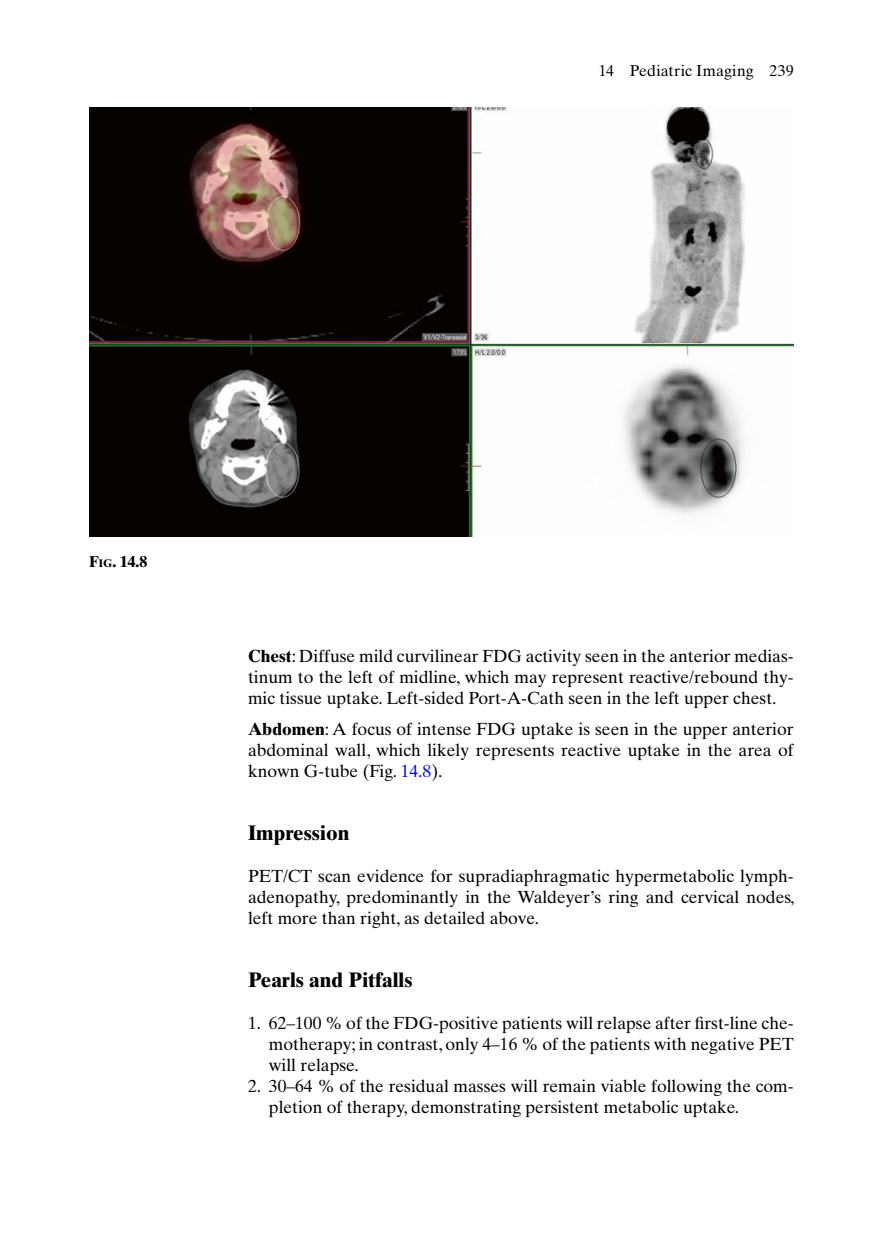
<style>
.page{position:relative;width:883px;height:1260px;background:#fff}
.page>*{position:absolute;margin:0;border:0;box-sizing:border-box;transform-origin:0 0}
.t1{font:700 21px "Tdjhxr Times Ten";color:#000}
.t2{font:17.5px/21px "Rbgctk Times Ten";color:#000;text-align:justify}
.t3{font:15.75px "Rbgctk Times Ten";letter-spacing:.01em;color:#000}
.t4{font:700 15.75px "Tdjhxr Times Ten";color:#000}
.s1{font-size:11.03px}
.s2{font-family:"Tdjhxr Times Ten";font-weight:700}
.s3{color:#0000fa}
</style>
<div class="page">
<img style="left:89px;top:107px;width:705px;height:430px">
<p class="t3" style="left:599px;top:65px;width:196px">14 Pediatric Imaging 239</p>
<p class="t4" style="left:89px;top:556px;width:59px">F<span class="s1">IG</span>. 14.8</p>
<p class="t2" style="left:248px;top:647px;width:547px"><span class="s2">Chest</span> : Diffuse mild curvilinear FDG activity seen in the anterior medias&shy;tinum to the left of midline, which may represent reactive/rebound thy&shy;mic tissue uptake. Left-sided Port-A-Cath seen in the left upper chest.</p>
<p class="t2" style="left:248px;top:720px;width:547px"><span class="s2">Abdomen</span> : A focus of intense FDG uptake is seen in the upper anterior abdominal wall, which likely represents reactive uptake in the area of known G-tube (Fig. <span class="s3">14.8</span> ).</p>
<p class="t1" style="left:248px;top:825px;width:103px">Impression</p>
<p class="t2" style="left:248px;top:867px;width:548px">PET/CT scan evidence for supradiaphragmatic hypermetabolic lymph&shy;adenopathy, predominantly in the Waldeyer’s ring and cervical nodes, left more than right, as detailed above.</p>
<p class="t1" style="left:248px;top:972px;width:166px">Pearls and Pitfalls</p>
<p class="t2" style="left:269px;top:1014px;width:526px;text-indent:-21px">1. 62–100 % of the FDG-positive patients will relapse after first-line che&shy;motherapy; in contrast, only 4–16 % of the patients with negative PET will relapse.</p>
<p class="t2" style="left:269px;top:1077px;width:526px;text-indent:-21px">2. 30–64 % of the residual masses will remain viable following the com&shy;pletion of therapy, demonstrating persistent metabolic uptake.</p>
</div>
